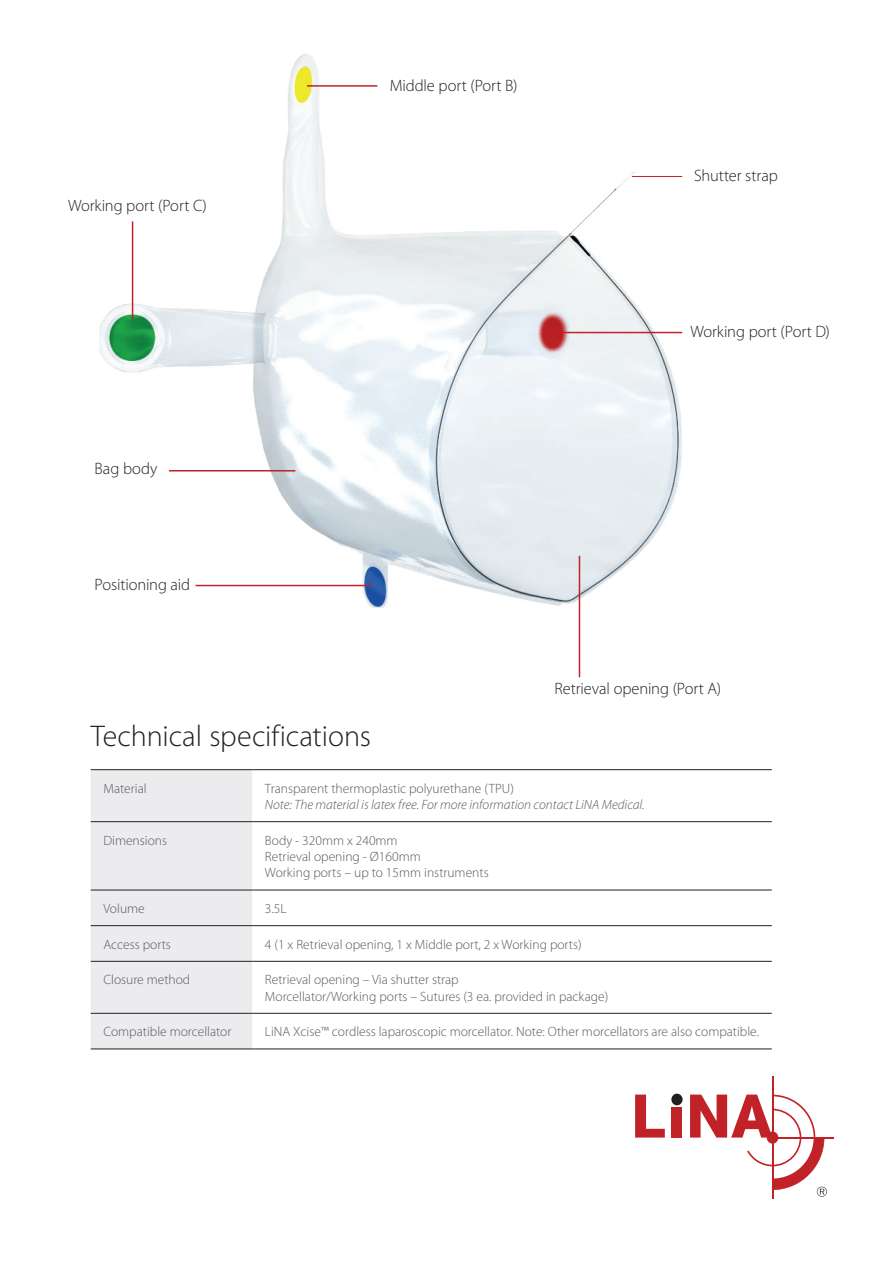
<style>
.page{position:relative;width:893px;height:1263px;background:#fff}
.page>*{position:absolute;margin:0;border:0;box-sizing:border-box;transform-origin:0 0}
.t1{font:300 30px "Myriad Pro";color:#231f20}
.t2{font:300 16.5px "Myriad Pro";letter-spacing:-.005em;color:#231f20}
.t3{font:300 13.5px/16.4px "Myriad Pro";color:#57585a}
.t4{font:italic 300 13.5px "Myriad Pro";color:#57585a}
</style>
<div class="page">
<img style="left:99px;top:54px;width:584px;height:559px">
<hr style="left:307px;top:85px;width:70px;height:2px;background:#c02228">
<hr style="left:556px;top:332px;width:126px;height:1px;background:#c02228">
<hr style="left:579px;top:556px;width:1px;height:121px;background:#c02228">
<hr style="left:632px;top:176px;width:50px;height:1px;background:#c02228">
<hr style="left:169px;top:470px;width:126px;height:1px;background:#c02228">
<hr style="left:132px;top:221px;width:1px;height:100px;background:#c02228">
<hr style="left:196px;top:585px;width:176px;height:1px;background:#c02228">
<hr style="left:772px;top:1076px;width:1px;height:123px;background:#c02228">
<div style="left:671px;top:1094px;width:12px;height:11px;background:#231f20;border-radius:50%"></div>
<svg style="left:635px;top:1094px;width:30px;height:43px"></svg>
<div style="left:672px;top:1107px;width:10px;height:30px;background:#c02228"></div>
<hr style="left:775px;top:1137px;width:59px;height:1px;background:#c02228">
<svg style="left:690px;top:1094px;width:137px;height:103px"></svg>
<div style="left:91px;top:770px;width:161px;height:279px;background:#ececee"></div>
<hr style="left:91px;top:769px;width:161px;height:1px;background:#231f20">
<hr style="left:252px;top:769px;width:520px;height:1px;background:#231f20">
<hr style="left:91px;top:821px;width:161px;height:1px;background:#231f20">
<hr style="left:252px;top:821px;width:520px;height:1px;background:#231f20">
<hr style="left:91px;top:890px;width:161px;height:1px;background:#231f20">
<hr style="left:252px;top:890px;width:520px;height:1px;background:#231f20">
<hr style="left:91px;top:925px;width:161px;height:1px;background:#231f20">
<hr style="left:252px;top:925px;width:520px;height:1px;background:#231f20">
<hr style="left:91px;top:961px;width:161px;height:1px;background:#231f20">
<hr style="left:252px;top:961px;width:520px;height:1px;background:#231f20">
<hr style="left:91px;top:1013px;width:161px;height:1px;background:#231f20">
<hr style="left:252px;top:1013px;width:520px;height:1px;background:#231f20">
<hr style="left:91px;top:1049px;width:161px;height:1px;background:#231f20">
<hr style="left:252px;top:1049px;width:520px;height:1px;background:#231f20">
<p class="t2" style="left:68px;top:199px;width:140px">Working port (Port C)</p>
<p class="t2" style="left:95px;top:461px;width:64px">Bag body</p>
<p class="t2" style="left:95px;top:577px;width:97px">Positioning aid</p>
<p class="t2" style="left:390px;top:79px;width:129px">Middle port (Port B)</p>
<p class="t2" style="left:694px;top:169px;width:85px">Shutter strap</p>
<p class="t2" style="left:690px;top:325px;width:141px">Working port (Port D)</p>
<p class="t2" style="left:555px;top:681px;width:168px">Retrieval opening (Port A)</p>
<h1 class="t1" style="left:91px;top:724px;width:282px">Technical specifications</h1>
<p class="t3" style="left:103px;top:781px;width:45px">Material</p>
<p class="t3" style="left:265px;top:781px;width:250px">Transparent thermoplastic polyurethane (TPU)</p>
<p class="t4" style="left:265px;top:799px;width:381px">Note: The material is latex free. For more information contact LiNA Medical.</p>
<p class="t3" style="left:103px;top:833px;width:65px">Dimensions</p>
<p class="t3" style="left:265px;top:833px;width:225px">Body - 320mm x 240mm<br>Retrieval opening - Ø160mm<br>Working ports – up to 15mm instruments</p>
<p class="t3" style="left:103px;top:901px;width:43px">Volume</p>
<p class="t3" style="left:265px;top:901px;width:23px">3.5L</p>
<p class="t3" style="left:103px;top:937px;width:69px">Access ports</p>
<p class="t3" style="left:265px;top:937px;width:318px">4 (1 x Retrieval opening, 1 x Middle port, 2 x Working ports)</p>
<p class="t3" style="left:103px;top:973px;width:88px">Closure method</p>
<p class="t3" style="left:265px;top:973px;width:345px">Retrieval opening – Via shutter strap<br>Morcellator/Working ports – Sutures (3 ea. provided in package)</p>
<p class="t3" style="left:103px;top:1025px;width:129px">Compatible morcellator</p>
<p class="t3" style="left:265px;top:1025px;width:496px">LiNA Xcise™ cordless laparoscopic morcellator. Note: Other morcellators are also compatible.</p>
</div>
